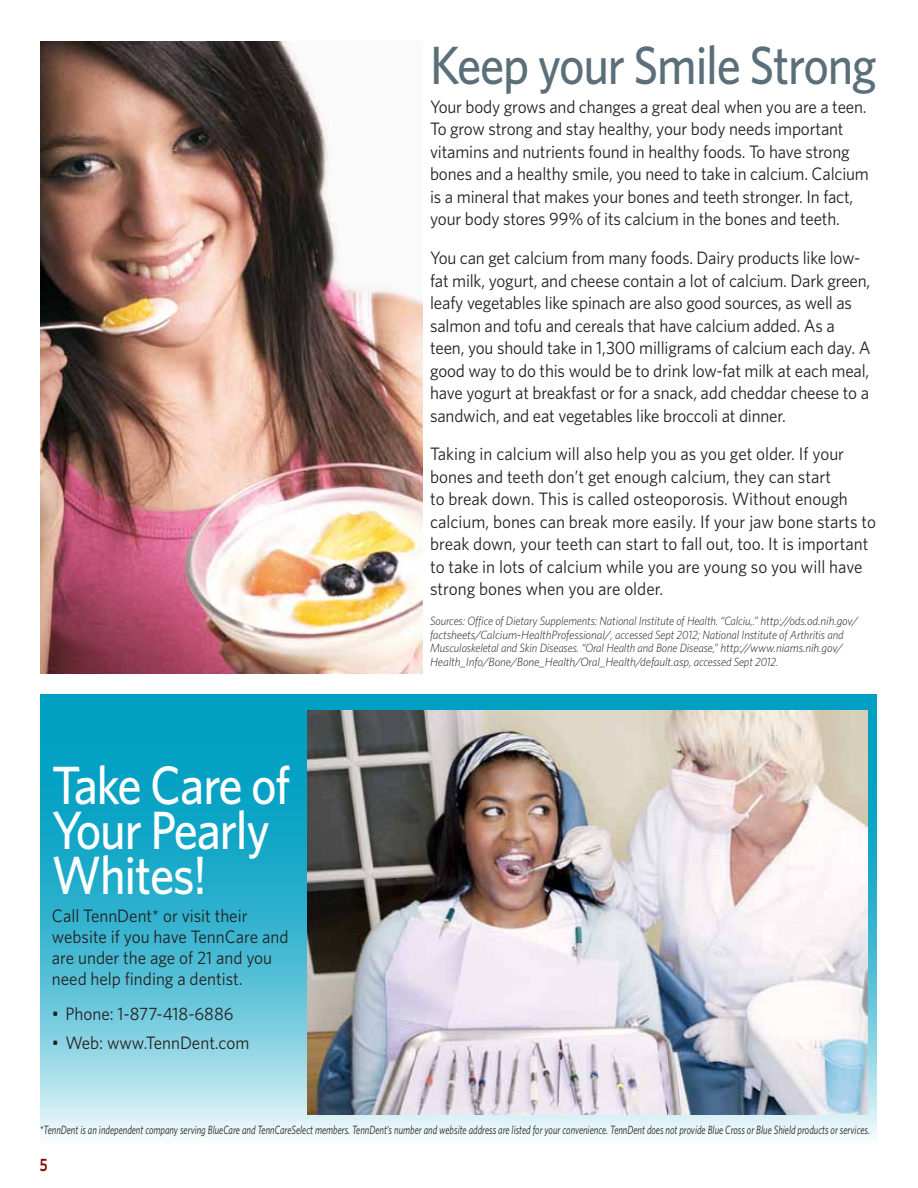
<style>
.page{position:relative;width:918px;height:1188px;background:#fff}
.page>*{position:absolute;margin:0;border:0;box-sizing:border-box;transform-origin:0 0}
.t1{font:500 54px/45px "Whitney";letter-spacing:-.025em;color:#fff;scale:.9 1}
.t2{font:500 54px "Whitney";letter-spacing:-.025em;color:#5b6f7b;scale:.9 1}
.t3{font:18px/22.5px "Whitney";letter-spacing:-.01em;color:#231f20;scale:.95 1}
.t4{font:600 18px "Whitney";color:#8f0505;scale:.8 1}
.t5{font:italic 300 12px/13.5px "Whitney";letter-spacing:-.01em;color:#231f20;scale:.95 1}
.t6{font:italic 12px "Whitney";color:#231f20;scale:.77 1}
</style>
<div class="page">
<svg style="left:41px;top:694px;width:836px;height:444px;background:#53bed5"></svg>
<img style="left:308px;top:710px;width:559px;height:405px">
<img style="left:40px;top:41px;width:382px;height:632px">
<h1 class="t1" style="left:52px;top:762px;width:267px">Take Care of<br>Your Pearly<br>Whites!</h1>
<p class="t3" style="left:52px;top:904px;width:250px;line-height:21px">Call TennDent* or visit their website if you have TennCare and are under the age of 21 and you need help finding a dentist.</p>
<p class="t3" style="left:52px;top:1002px;width:193px">• Phone: 1-877-418-6886</p>
<p class="t3" style="left:52px;top:1031px;width:209px">• Web: www.TennDent.com</p>
<h1 class="t2" style="left:430px;top:29px;width:498px">Keep your Smile Strong</h1>
<p class="t3" style="left:430px;top:95px;width:463px">Your body grows and changes a great deal when you are a teen.<br>To grow strong and stay healthy, your body needs important vitamins and nutrients found in healthy foods. To have strong bones and a healthy smile, you need to take in calcium. Calcium is a mineral that makes your bones and teeth stronger. In fact, your body stores 99% of its calcium in the bones and teeth.</p>
<p class="t3" style="left:430px;top:246px;width:465px">You can get calcium from many foods. Dairy products like low&shy;fat milk, yogurt, and cheese contain a lot of calcium. Dark green, leafy vegetables like spinach are also good sources, as well as salmon and tofu and cereals that have calcium added. As a teen, you should take in 1,300 milligrams of calcium each day. A good way to do this would be to drink low-fat milk at each meal, have yogurt at breakfast or for a snack, add cheddar cheese to a sandwich, and eat vegetables like broccoli at dinner.</p>
<p class="t3" style="left:430px;top:442px;width:471px">Taking in calcium will also help you as you get older. If your bones and teeth don’t get enough calcium, they can start<br>to break down. This is called osteoporosis. Without enough calcium, bones can break more easily. If your jaw bone starts to break down, your teeth can start to fall out, too. It is important to take in lots of calcium while you are young so you will have strong bones when you are older.</p>
<p class="t5" style="left:430px;top:614px;width:452px">Sources: Office of Dietary Supplements: National Institute of Health. “Calciu,.” http://ods.od.nih.gov/ factsheets/Calcium-HealthProfessional/, accessed Sept 2012; National Institute of Arthritis and Musculoskeletal and Skin Diseases. “Oral Health and Bone Disease,” http://www.niams.nih.gov/ Health_Info/Bone/Bone_Health/Oral_Health/default.asp, accessed Sept 2012.</p>
<p class="t6" style="left:40px;top:1122px;width:1080px">*TennDent is an independent company serving BlueCare and TennCareSelect members. TennDent’s number and website address are listed for your convenience. TennDent does not provide Blue Cross or Blue Shield products or services.</p>
<p class="t4" style="left:40px;top:1153px;width:11px">5</p>
</div>
